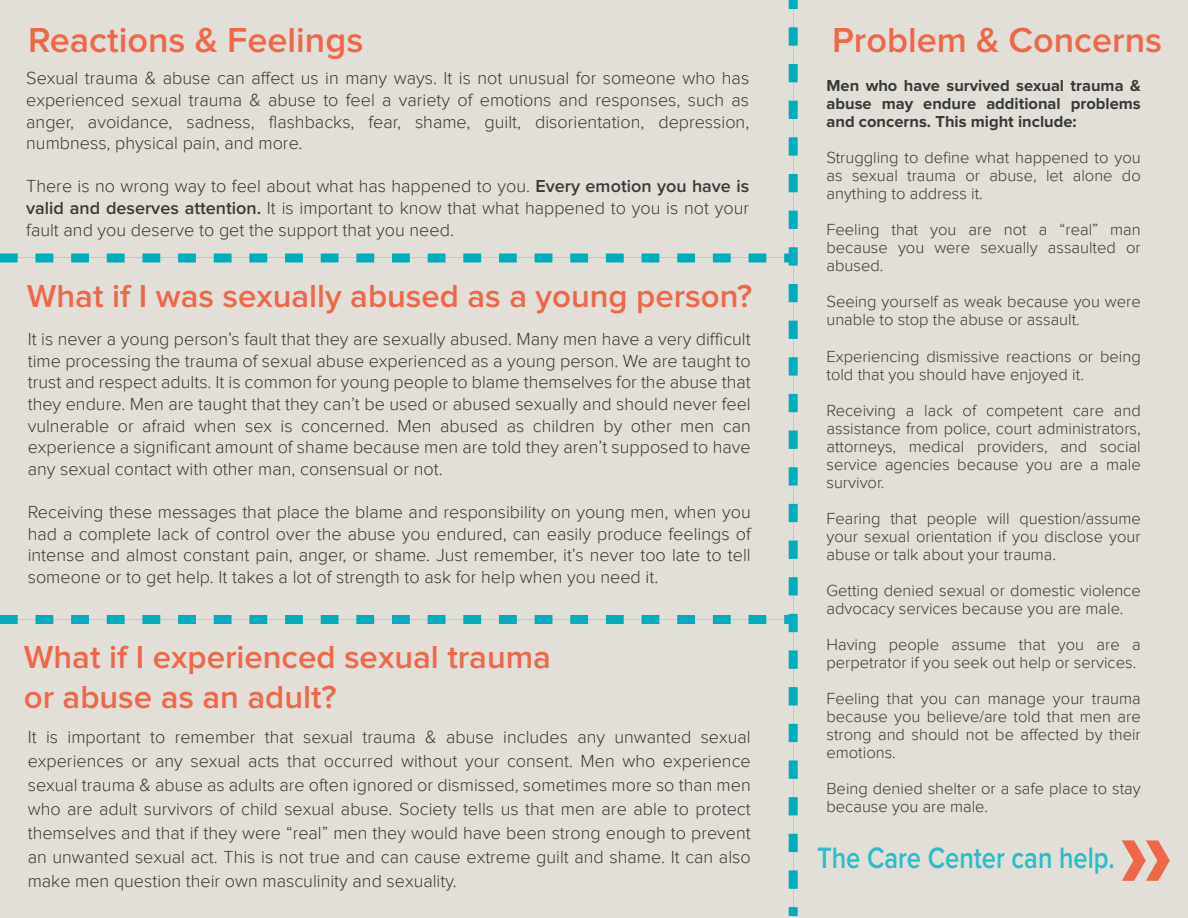
<style>
.page{position:relative;width:1188px;height:918px;background:#e2dfd8}
.page>*{position:absolute;margin:0;border:0;box-sizing:border-box;transform-origin:0 0}
.t1{font:600 36px "Proxima Nova";color:#ee6749}
.t2{font:600 33px/39.6px "Proxima Nova";color:#ee6749}
.t3{font:600 30.6px "Proxima Nova";color:#27bdc9;scale:.83 1}
.t4{font:300 18px/21.6px "Proxima Nova";color:#383a35;text-align:justify}
.t5{font:300 16.5px/18px "Proxima Nova";color:#383a35;text-align:justify}
.t6{font:700 16.5px/18px "Proxima Nova";color:#383a35;text-align:justify}
.s1{font-weight:600}
</style>
<div class="page">
<div style="left:784px;top:615px;width:9px;height:9px;background:#00adbb"></div>
<svg style="left:0;top:615px;width:766px;height:9px"></svg>
<div style="left:784px;top:254px;width:9px;height:8px;background:#00adbb"></div>
<svg style="left:0;top:254px;width:766px;height:8px"></svg>
<div style="left:789px;top:0;width:9px;height:9px;background:#00adbb"></div>
<svg style="left:789px;top:27px;width:9px;height:871px"></svg>
<div style="left:789px;top:907px;width:9px;height:9px;background:#00adbb"></div>
<svg style="left:1122px;top:840px;width:48px;height:41px"></svg>
<h1 class="t1" style="left:28px;top:23px;width:337px">Reactions &amp; Feelings</h1>
<p class="t4" style="left:26px;top:67px;width:725px">Sexual trauma &amp; abuse can affect us in many ways. It is not unusual for someone who has experienced sexual trauma &amp; abuse to feel a variety of emotions and responses, such as anger, avoidance, sadness, flashbacks, fear, shame, guilt, disorientation, depression, numbness, physical pain, and more.</p>
<p class="t4" style="left:26px;top:175px;width:725px">There is no wrong way to feel about what has happened to you. <span class="s1">Every emotion you have is valid and deserves attention.</span> It is important to know that what happened to you is not your fault and you deserve to get the support that you need.</p>
<h2 class="t2" style="left:27px;top:278px;width:727px">What if I was sexually abused as a young person?</h2>
<p class="t4" style="left:28px;top:328px;width:725px">It is never a young person’s fault that they are sexually abused. Many men have a very difficult time processing the trauma of sexual abuse experienced as a young person. We are taught to trust and respect adults. It is common for young people to blame themselves for the abuse that they endure. Men are taught that they can’t be used or abused sexually and should never feel vulnerable or afraid when sex is concerned. Men abused as children by other men can experience a significant amount of shame because men are told they aren’t supposed to have any sexual contact with other man, consensual or not.</p>
<p class="t4" style="left:28px;top:501px;width:725px">Receiving these messages that place the blame and responsibility on young men, when you had a complete lack of control over the abuse you endured, can easily produce feelings of intense and almost constant pain, anger, or shame. Just remember, it’s never too late to tell someone or to get help. It takes a lot of strength to ask for help when you need it.</p>
<h2 class="t2" style="left:24px;top:639px;width:529px">What if I experienced sexual trauma or abuse as an adult?</h2>
<p class="t4" style="left:28px;top:725px;width:725px;line-height:24px">It is important to remember that sexual trauma &amp; abuse includes any unwanted sexual experiences or any sexual acts that occurred without your consent. Men who experience sexual trauma &amp; abuse as adults are often ignored or dismissed, sometimes more so than men who are adult survivors of child sexual abuse. Society tells us that men are able to protect themselves and that if they were “real” men they would have been strong enough to prevent an unwanted sexual act. This is not true and can cause extreme guilt and shame. It can also make men question their own masculinity and sexuality.</p>
<h1 class="t1" style="left:832px;top:23px;width:332px">Problem &amp; Concerns</h1>
<p class="t6" style="left:826px;top:78px;width:316px">Men who have survived sexual trauma &amp; abuse may endure additional problems and concerns. This might include:</p>
<p class="t5" style="left:826px;top:149px;width:316px">Struggling to define what happened to you as sexual trauma or abuse, let alone do anything to address it.</p>
<p class="t5" style="left:826px;top:221px;width:316px">Feeling that you are not a “real” man because you were sexually assaulted or abused.</p>
<p class="t5" style="left:826px;top:293px;width:316px">Seeing yourself as weak because you were unable to stop the abuse or assault.</p>
<p class="t5" style="left:826px;top:347px;width:316px">Experiencing dismissive reactions or being told that you should have enjoyed it.</p>
<p class="t5" style="left:826px;top:401px;width:316px">Receiving a lack of competent care and assistance from police, court administrators, attorneys, medical providers, and social service agencies because you are a male survivor.</p>
<p class="t5" style="left:826px;top:509px;width:316px">Fearing that people will question/assume your sexual orientation if you disclose your abuse or talk about your trauma.</p>
<p class="t5" style="left:826px;top:581px;width:316px">Getting denied sexual or domestic violence advocacy services because you are male.</p>
<p class="t5" style="left:826px;top:635px;width:316px">Having people assume that you are a perpetrator if you seek out help or services.</p>
<p class="t5" style="left:826px;top:689px;width:316px">Feeling that you can manage your trauma because you believe/are told that men are strong and should not be affected by their emotions.</p>
<p class="t5" style="left:826px;top:779px;width:316px">Being denied shelter or a safe place to stay because you are male.</p>
<h3 class="t3" style="left:817px;top:844px;width:360px">The Care Center can help.</h3>
</div>
